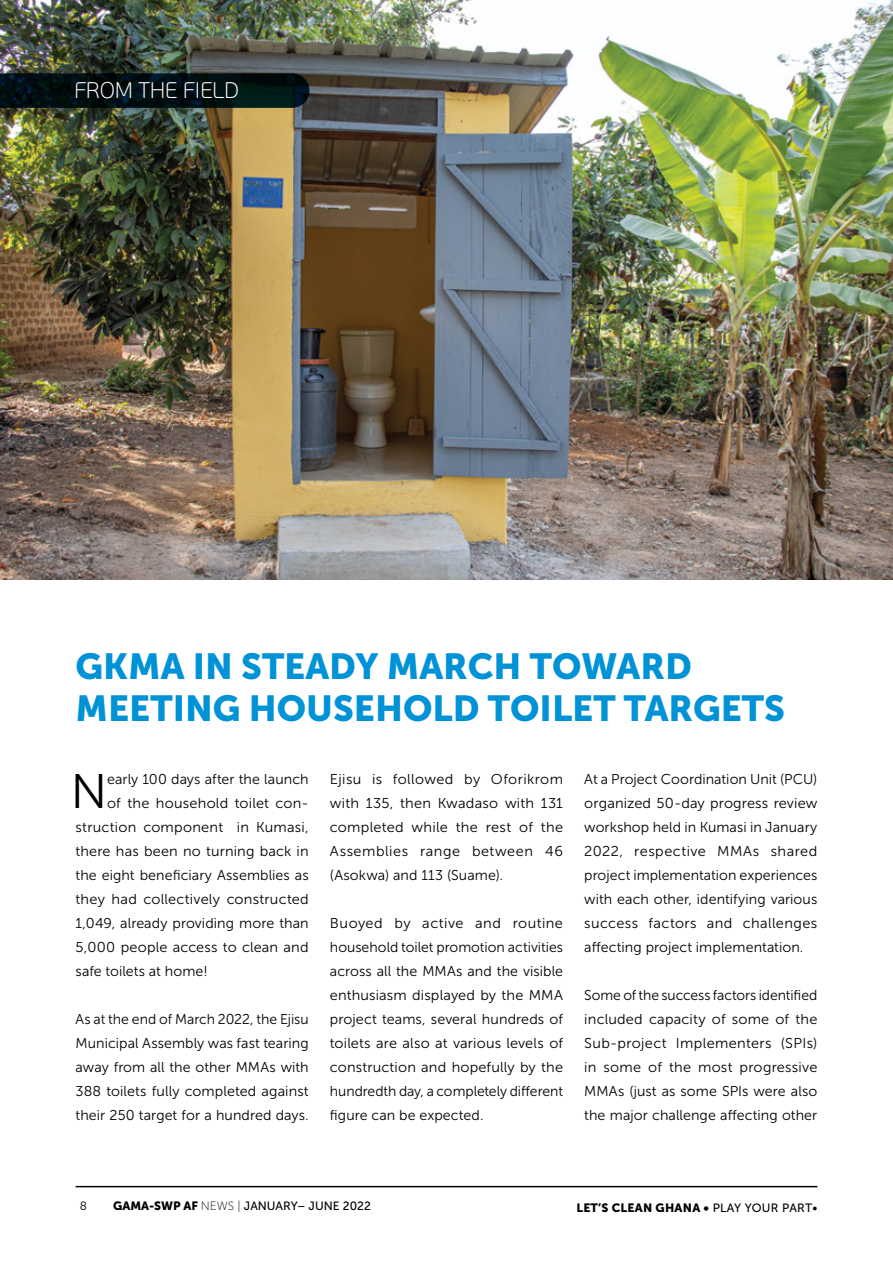
<style>
.page{position:relative;width:893px;height:1263px;background:#fff}
.page>*{position:absolute;margin:0;border:0;box-sizing:border-box;transform-origin:0 0}
.t1{font:48.45px "Museo Sans 300";color:#000}
.t2{font:36px/42px "Museo Sans 900";color:#0092d7}
.t3{font:100 22.5px "PF Beau Sans Pro";color:#fff}
.t4{font:14.25px/24px "Museo Sans 300";letter-spacing:.01em;color:#000;text-align:justify}
.t5{font:12px "Museo Sans 500";color:#000}
.t6{font:12px "Museo Sans 900";letter-spacing:.02em;color:#000}
.t7{font:12px "Museo Sans 300";color:#000}
.s1{font-family:"Museo Sans 900"}
.s2{font-family:"Museo Sans 100"}
.s3{font-family:"Museo Sans 500"}
</style>
<div class="page">
<hr style="left:76px;top:1186px;width:741px;height:1px;background:#000">
<img style="left:0;top:0;width:893px;height:580px">
<svg style="left:0;top:73px;width:309px;height:35px;background:#011113"></svg>
<h3 class="t3" style="left:74px;top:78px;width:166px">FROM THE FIELD</h3>
<h2 class="t2" style="left:76px;top:645px;width:711px">GKMA IN STEADY MARCH TOWARD<br>MEETING HOUSEHOLD TOILET TARGETS</h2>
<h1 class="t1" style="left:71px;top:765px;width:38px">N</h1>
<p class="t4" style="left:107px;top:767px;width:203px">early 100 days after the launch</p>
<p class="t4" style="left:107px;top:791px;width:203px">of the household toilet con-</p>
<p class="t4" style="left:76px;top:815px;width:235px">struction component in Kumasi,</p>
<p class="t4" style="left:76px;top:839px;width:235px">there has been no turning back in</p>
<p class="t4" style="left:76px;top:863px;width:235px">the eight beneficiary Assemblies as</p>
<p class="t4" style="left:76px;top:887px;width:235px">they had collectively constructed</p>
<p class="t4" style="left:76px;top:911px;width:235px">1,049, already providing more than</p>
<p class="t4" style="left:76px;top:935px;width:235px">5,000 people access to clean and</p>
<p class="t4" style="left:76px;top:959px;width:134px">safe toilets at home!</p>
<p class="t4" style="left:76px;top:1007px;width:235px">As at the end of March 2022, the Ejisu Municipal Assembly was fast tearing away from all the other MMAs with 388 toilets fully completed against their 250 target for a hundred days.</p>
<p class="t4" style="left:330px;top:767px;width:235px">Ejisu is followed by Oforikrom with 135, then Kwadaso with 131 completed while the rest of the Assemblies range between 46 (Asokwa) and 113 (Suame).</p>
<p class="t4" style="left:330px;top:911px;width:235px">Buoyed by active and routine household toilet promotion activities across all the MMAs and the visible enthusiasm displayed by the MMA project teams, several hundreds of toilets are also at various levels of construction and hopefully by the hundredth day, a completely different figure can be expected.</p>
<p class="t4" style="left:584px;top:767px;width:235px">At a Project Coordination Unit (PCU) organized 50-day progress review workshop held in Kumasi in January 2022, respective MMAs shared project implementation experiences with each other, identifying various success factors and challenges affecting project implementation.</p>
<p class="t4" style="left:584px;top:983px;width:235px">Some of the success factors identified included capacity of some of the Sub-project Implementers (SPIs) in some of the most progressive MMAs (just as some SPIs were also the major challenge affecting other</p>
<p class="t7" style="left:80px;top:1199px;width:9px">8</p>
<p class="t5" style="left:113px;top:1199px;width:259px"><span class="s1">GAMA-SWP AF</span> <span class="s2">NEWS |</span> JANUARY– JUNE 2022</p>
<p class="t6" style="left:576px;top:1201px;width:243px">LET’S CLEAN GHANA • <span class="s3">PLAY YOUR PART•</span></p>
</div>
